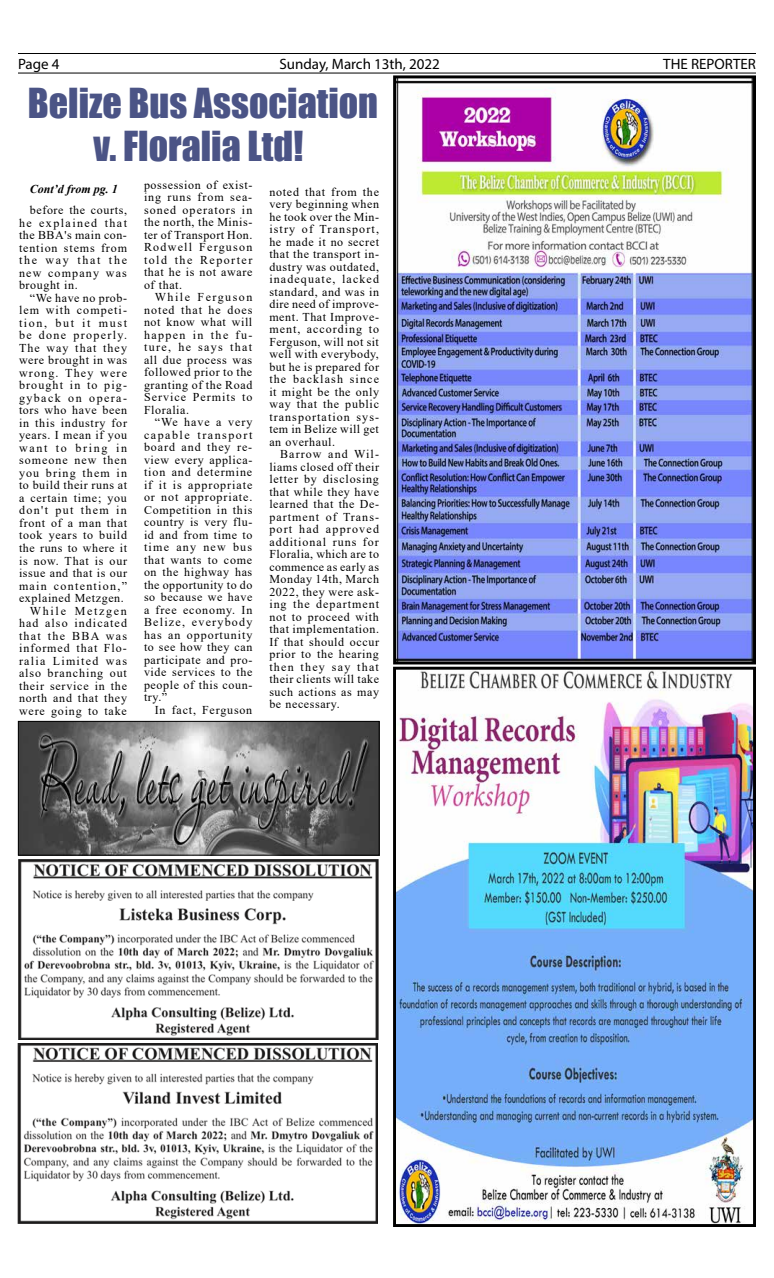
<style>
.page{position:relative;width:774px;height:1278px;background:#fff}
.page>*{position:absolute;margin:0;border:0;box-sizing:border-box;transform-origin:0 0}
.t1{font:38px/43px "Impact";color:#4b5486;text-align:center}
.t2{font:15px "Myriad Pro";color:#000}
.t3{font:12px/12.5px "Times New Roman";letter-spacing:.065em;color:#000;text-align:justify}
.t4{font:italic 700 12px "Times New Roman";color:#000}
</style>
<div class="page">
<hr style="left:18px;top:53px;width:738px;height:1px;background:#000">
<hr style="left:18px;top:73px;width:738px;height:1px;background:#000">
<img style="left:397px;top:79px;width:355px;height:581px">
<div style="left:393px;top:75px;width:363px;height:589px;border:3px solid #000"></div>
<img style="left:397px;top:671px;width:355px;height:552px">
<div style="left:393px;top:667px;width:363px;height:560px;border:3px solid #000"></div>
<img style="left:18px;top:860px;width:360px;height:180px">
<img style="left:18px;top:1043px;width:360px;height:180px">
<img style="left:20px;top:723px;width:357px;height:130px">
<div style="left:18px;top:721px;width:361px;height:134px;border:1px solid #000"></div>
<p class="t2" style="left:18px;top:54px;width:43px">Page 4</p>
<p class="t2" style="left:280px;top:54px;width:162px">Sunday, March 13th, 2022</p>
<p class="t2" style="left:663px;top:54px;width:94px">THE REPORTER</p>
<h1 class="t1" style="left:28px;top:80px;width:352px">Belize Bus Association v. Floralia Ltd!</h1>
<p class="t4" style="left:30px;top:181px;width:90px">Cont’d from pg. 1</p>
<p class="t3" style="left:19px;top:204px;width:110px;text-indent:11px">before the courts, he explained that the BBA's main con&shy;tention stems from the way that the new company was brought in.</p>
<p class="t3" style="left:19px;top:291px;width:110px;text-align:right">“We have no prob&shy;lem with competi&shy;tion, but it must be done properly.<br>The way that they were brought in was wrong. They were brought in to pig&shy;gyback on opera&shy;tors who have been in this industry for years. I mean if you want to bring in someone new then you bring them in to build their runs at a certain time; you don't put them in front of a man that took years to build the runs to where it is now. That is our issue and that is our main contention,” explained Metzgen.<br>While Metzgen had also indicated that the BBA was informed that Flo&shy;ralia Limited was also branching out their service in the north and that they were going to take</p>
<p class="t3" style="left:144px;top:178px;width:110px">possession of exist&shy;ing runs from sea&shy;soned operators in the north, the Minis&shy;ter of Transport Hon.<br>Rodwell Ferguson told the Reporter that he is not aware of that.</p>
<p class="t3" style="left:144px;top:291px;width:110px;text-indent:11px">While Ferguson noted that he does not know what will happen in the fu&shy;ture, he says that all due process was followed prior to the granting of the Road Service Permits to Floralia.</p>
<p class="t3" style="left:144px;top:416px;width:110px;text-indent:11px">“We have a very capable transport board and they re&shy;view every applica&shy;tion and determine if it is appropriate or not appropriate.<br>Competition in this country is very flu&shy;id and from time to time any new bus that wants to come on the highway has the opportunity to do so because we have a free economy. In Belize, everybody has an opportunity to see how they can participate and pro&shy;vide services to the people of this coun&shy;try.”</p>
<p class="t3" style="left:155px;top:703px;width:99px">In fact, Ferguson</p>
<p class="t3" style="left:269px;top:185px;width:111px">noted that from the very beginning when he took over the Min&shy;istry of Transport, he made it no secret that the transport in&shy;dustry was outdated, inadequate, lacked standard, and was in dire need of improve&shy;ment. That Improve&shy;ment, according to Ferguson, will not sit well with everybody, but he is prepared for the backlash since it might be the only way that the public transportation sys&shy;tem in Belize will get an overhaul.</p>
<p class="t3" style="left:269px;top:448px;width:111px;text-indent:11px">Barrow and Wil&shy;liams closed off their letter by disclosing that while they have learned that the De&shy;partment of Trans&shy;port had approved additional runs for Floralia, which are to commence as early as Monday 14th, March 2022, they were ask&shy;ing the department not to proceed with that implementation.<br>If that should occur prior to the hearing then they say that their clients will take such actions as may be necessary.</p>
</div>
